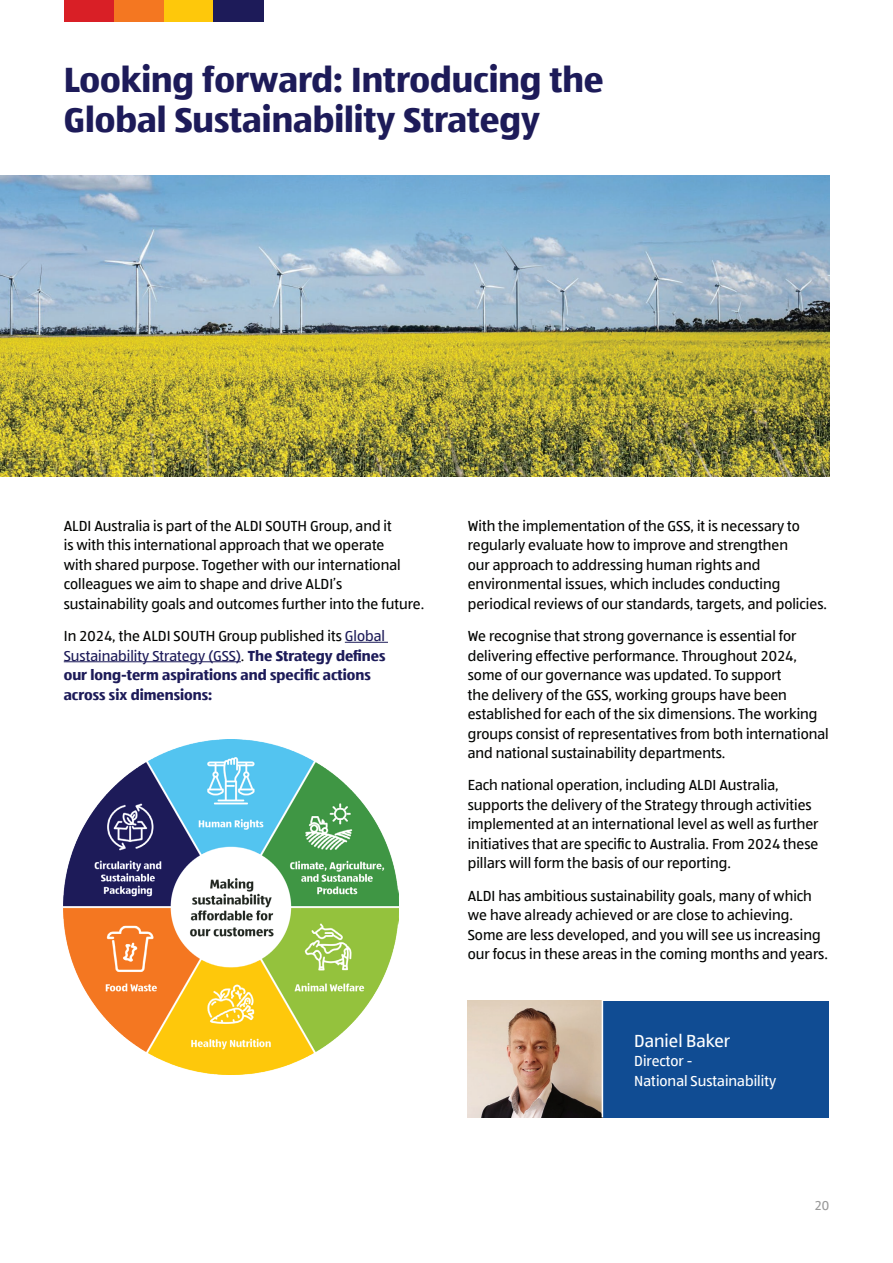
<style>
.page{position:relative;width:893px;height:1263px;background:#fff}
.page>*{position:absolute;margin:0;border:0;box-sizing:border-box;transform-origin:0 0}
.t1{font:700 36px/40.5px "ALDISUED Office";color:#1d1b59}
.t2{font:18px "ALDISUED Office";color:#fff}
.t3{font:15px/19.5px "ALDISUED Office";color:#040503}
.t4{font:700 15px/19.5px "ALDISUED Office";color:#1d1b59}
.t5{font:15px/19.5px "ALDISUED Office";color:#fff}
.t6{font:13.5px "ALDISUED Office";color:#999}
.s1{font-weight:400;color:#040503}
.s2{font-weight:400}
</style>
<div class="page">
<div style="left:163px;top:0;width:50px;height:21px;background:#fec80b"></div>
<div style="left:213px;top:0;width:51px;height:21px;background:#1d1b59"></div>
<div style="left:113px;top:0;width:50px;height:21px;background:#f47721"></div>
<div style="left:64px;top:0;width:50px;height:21px;background:#d91f26"></div>
<hr style="left:345px;top:642px;width:43px;height:1px;background:#1d1b59">
<hr style="left:64px;top:661px;width:177px;height:1px;background:#1d1b59">
<div style="left:602px;top:1001px;width:227px;height:116px;background:#104c93"></div>
<img style="left:64px;top:740px;width:334px;height:334px">
<img style="left:468px;top:1001px;width:134px;height:116px">
<img style="left:0;top:175px;width:829px;height:302px">
<hr style="left:602px;top:992px;width:1px;height:125px;background:#fff">
<h1 class="t1" style="left:64px;top:58px;width:541px">Looking forward: Introducing the<br>Global Sustainability Strategy</h1>
<p class="t3" style="left:64px;top:516px;width:362px">ALDI Australia is part of the ALDI SOUTH Group, and it<br>is with this international approach that we operate<br>with shared purpose. Together with our international colleagues we aim to shape and drive ALDI’s sustainability goals and outcomes further into the future.</p>
<p class="t4" style="left:64px;top:626px;width:323px"><span class="s1">In 2024, the ALDI SOUTH Group published its</span> <span class="s2">Global Sustainability Strategy (GSS)</span><span class="s1">.</span> The Strategy defines our long-term aspirations and specific actions across six dimensions:</p>
<p class="t3" style="left:468px;top:516px;width:361px">With the implementation of the GSS, it is necessary to regularly evaluate how to improve and strengthen<br>our approach to addressing human rights and environmental issues, which includes conducting periodical reviews of our standards, targets, and policies.</p>
<p class="t3" style="left:468px;top:626px;width:363px">We recognise that strong governance is essential for delivering effective performance. Throughout 2024, some of our governance was updated. To support<br>the delivery of the GSS, working groups have been established for each of the six dimensions. The working groups consist of representatives from both international and national sustainability departments.</p>
<p class="t3" style="left:468px;top:775px;width:352px">Each national operation, including ALDI Australia, supports the delivery of the Strategy through activities implemented at an international level as well as further initiatives that are specific to Australia. From 2024 these pillars will form the basis of our reporting.</p>
<p class="t3" style="left:468px;top:885px;width:362px">ALDI has ambitious sustainability goals, many of which we have already achieved or are close to achieving.<br>Some are less developed, and you will see us increasing our focus in these areas in the coming months and years.</p>
<p class="t2" style="left:634px;top:1029px;width:97px">Daniel Baker</p>
<p class="t5" style="left:634px;top:1051px;width:143px">Director -<br>National Sustainability</p>
<p class="t6" style="left:814px;top:1196px;width:16px">20</p>
</div>
